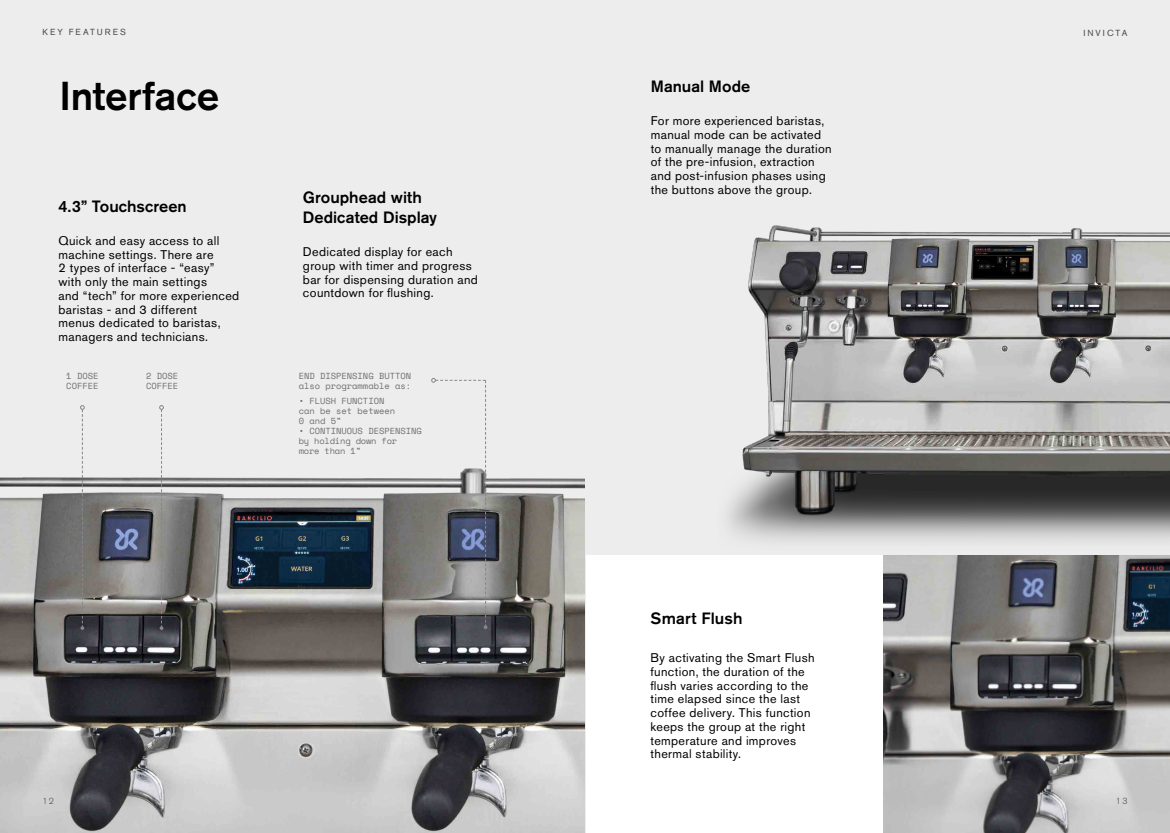
<style>
.page{position:relative;width:1170px;height:833px;background:#fff}
.page>*{position:absolute;margin:0;border:0;box-sizing:border-box;transform-origin:0 0}
.t1{font:500 40px "Akzidenz Grotesk BQ";letter-spacing:-.005em;color:#000}
.t2{font:500 16.25px/19.5px "Akzidenz Grotesk BQ";color:#000}
.t3{font:12.5px/13.8px "Akzidenz Grotesk BQ";letter-spacing:.025em;color:#000}
.t4{font:8.75px/10px "Space Mono";color:#706f6f}
.t5{font:8.75px "Akzidenz Grotesk BQ";letter-spacing:.23em;color:#4a4a49}
.t6{font:300 8.75px "Akzidenz Grotesk BQ";color:#4a4a49}
</style>
<div class="page">
<div style="left:0;top:0;width:585px;height:833px;background:#ededed"></div>
<img style="left:0;top:477px;width:585px;height:356px">
<img style="left:883px;top:555px;width:286px;height:278px">
<div style="left:585px;top:0;width:584px;height:555px;background:#ededed"></div>
<img style="left:727px;top:225px;width:442px;height:317px">
<svg style="left:80px;top:405px;width:5px;height:225px"></svg>
<svg style="left:159px;top:405px;width:5px;height:225px"></svg>
<svg style="left:431px;top:378px;width:56px;height:251px"></svg>
<p class="t5" style="left:43px;top:27px;width:85px">KEY FEATURES</p>
<h1 class="t1" style="left:59px;top:71px;width:161px">Interface</h1>
<h2 class="t2" style="left:58px;top:196px;width:130px">4.3” Touchscreen</h2>
<p class="t3" style="left:58px;top:233px;width:182px">Quick and easy access to all machine settings. There are<br>2 types of interface - “easy” with only the main settings<br>and “tech” for more experienced baristas - and 3 different<br>menus dedicated to baristas, managers and technicians.</p>
<h2 class="t2" style="left:303px;top:188px;width:136px">Grouphead with<br>Dedicated Display</h2>
<p class="t3" style="left:303px;top:245px;width:176px">Dedicated display for each group with timer and progress bar for dispensing duration and countdown for flushing.</p>
<p class="t4" style="left:66px;top:371px;width:34px">1 DOSE<br>COFFEE</p>
<p class="t4" style="left:299px;top:370px;width:114px">END DISPENSING BUTTON also programmable as:</p>
<p class="t4" style="left:299px;top:396px;width:98px">• FLUSH FUNCTION can be set between<br>0 and 5”</p>
<p class="t4" style="left:299px;top:426px;width:125px">• CONTINUOUS DESPENSING by holding down for<br>more than 1”</p>
<p class="t4" style="left:146px;top:371px;width:34px">2 DOSE<br>COFFEE</p>
<h2 class="t2" style="left:650px;top:76px;width:101px">Manual Mode</h2>
<p class="t3" style="left:650px;top:114px;width:182px">For more experienced baristas, manual mode can be activated to manually manage the duration of the pre-infusion, extraction and post-infusion phases using the buttons above the group.</p>
<h2 class="t2" style="left:650px;top:608px;width:93px">Smart Flush</h2>
<p class="t3" style="left:650px;top:651px;width:165px">By activating the Smart Flush function, the duration of the flush varies according to the time elapsed since the last coffee delivery. This function keeps the group at the right temperature and improves thermal stability.</p>
<p class="t5" style="left:1083px;top:28px;width:46px">INVICTA</p>
<p class="t6" style="left:43px;top:796px;width:13px">12</p>
<p class="t6" style="left:1115px;top:796px;width:13px">13</p>
</div>
